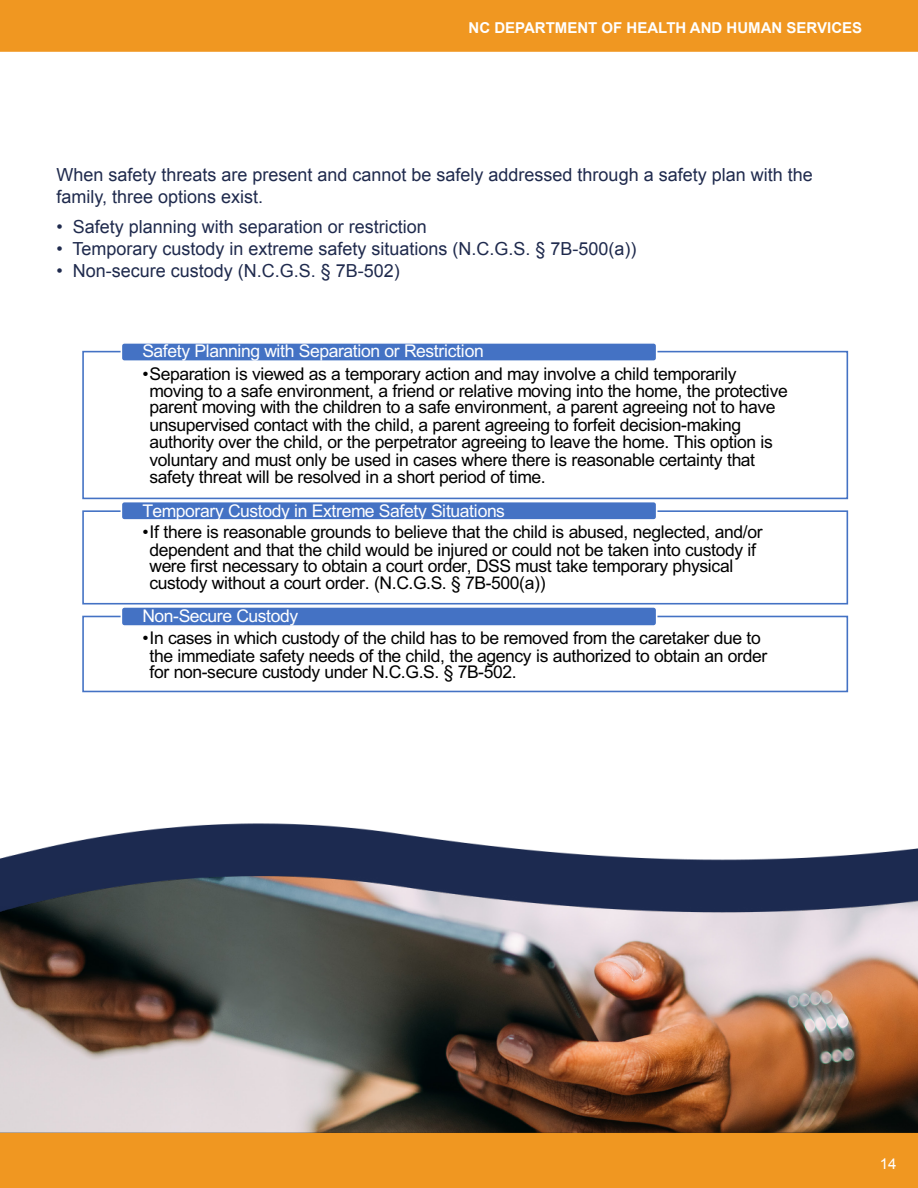
<style>
.page{position:relative;width:918px;height:1188px;background:#fff}
.page>*{position:absolute;margin:0;border:0;box-sizing:border-box;transform-origin:0 0}
.t1{font:18px/21.6px "Arial";color:#1f2a4d}
.t2{font:17.55px/17.5px "Arial";letter-spacing:-.025em;color:#000}
.t3{font:17.55px "Arial";letter-spacing:-.025em;color:#fff}
.t4{font:700 15px "Arial";color:#fff}
.t5{font:15px "Arial";color:#fff}
</style>
<div class="page">
<img style="left:0;top:0;width:918px;height:1188px">
<div style="left:83px;top:352px;width:764px;height:146px;background:#fff"></div>
<div style="left:82px;top:351px;width:766px;height:148px;border:2px solid #4472c4"></div>
<div style="left:121px;top:343px;width:536px;height:18px;background:#4472c4;border-radius:3px"></div>
<div style="left:121px;top:342px;width:536px;height:20px;border:2px solid #fff;border-radius:3px"></div>
<div style="left:83px;top:511px;width:764px;height:93px;background:#fff"></div>
<div style="left:82px;top:510px;width:766px;height:95px;border:2px solid #4472c4"></div>
<div style="left:121px;top:502px;width:536px;height:18px;background:#4472c4;border-radius:3px"></div>
<div style="left:121px;top:501px;width:536px;height:20px;border:2px solid #fff;border-radius:3px"></div>
<div style="left:83px;top:616px;width:764px;height:75px;background:#fff"></div>
<div style="left:82px;top:616px;width:766px;height:76px;border:2px solid #4472c4"></div>
<div style="left:121px;top:607px;width:536px;height:19px;background:#4472c4;border-radius:3px"></div>
<div style="left:121px;top:606px;width:536px;height:21px;border:2px solid #fff;border-radius:3px"></div>
<p class="t4" style="left:469px;top:18px;width:395px">NC DEPARTMENT OF HEALTH AND HUMAN SERVICES</p>
<p class="t1" style="left:56px;top:164px;width:758px">When safety threats are present and cannot be safely addressed through a safety plan with the family, three options exist.</p>
<p class="t1" style="left:56px;top:216px;width:372px">• Safety planning with separation or restriction</p>
<p class="t1" style="left:56px;top:238px;width:582px">• Temporary custody in extreme safety situations (N.C.G.S. § 7B-500(a))</p>
<p class="t1" style="left:56px;top:260px;width:345px">• Non-secure custody (N.C.G.S. § 7B-502)</p>
<p class="t3" style="left:142px;top:339px;width:343px">Safety Planning with Separation or Restriction</p>
<p class="t2" style="left:150px;top:364px;width:640px;text-indent:-7px">•Separation is viewed as a temporary action and may involve a child temporarily moving to a safe environment, a friend or relative moving into the home, the protective</p>
<p class="t2" style="left:150px;top:398px;width:628px">parent moving with the children to a safe environment, a parent agreeing not to have unsupervised contact with the child, a parent agreeing to forfeit decision-making authority over the child, or the perpetrator agreeing to leave the home. This option is voluntary and must only be used in cases where there is reasonable certainty that safety threat will be resolved in a short period of time.</p>
<p class="t3" style="left:142px;top:499px;width:364px">Temporary Custody in Extreme Safety Situations</p>
<p class="t2" style="left:142px;top:523px;width:622px;text-align:center">•If there is reasonable grounds to believe that the child is abused, neglected, and/or dependent and that the child would be injured or could not be taken into custody if</p>
<p class="t2" style="left:150px;top:557px;width:585px">were first necessary to obtain a court order, DSS must take temporary physical custody without a court order. (N.C.G.S. § 7B-500(a))</p>
<p class="t3" style="left:142px;top:604px;width:157px">Non-Secure Custody</p>
<p class="t2" style="left:142px;top:629px;width:626px;text-align:center">•In cases in which custody of the child has to be removed from the caretaker due to the immediate safety needs of the child, the agency is authorized to obtain an order</p>
<p class="t2" style="left:150px;top:663px;width:369px">for non-secure custody under N.C.G.S. § 7B-502.</p>
<p class="t5" style="left:880px;top:1154px;width:18px">14</p>
</div>
